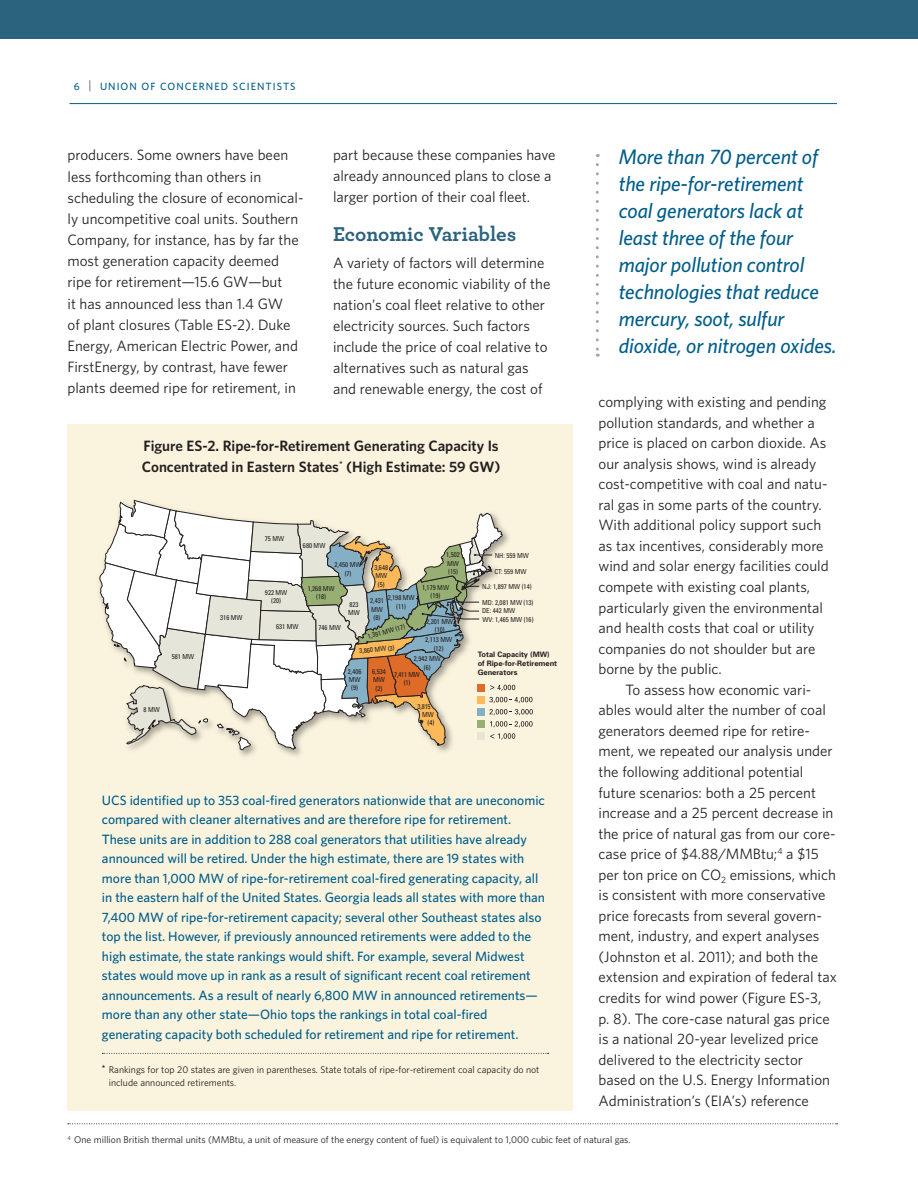
<style>
.page{position:relative;width:918px;height:1188px;background:#fff}
.page>*{position:absolute;margin:0;border:0;box-sizing:border-box;transform-origin:0 0}
.t1{font:italic 500 21px/27px "Whitney";letter-spacing:-.005em;color:#005d8a}
.t2{font:700 21px "Archer";color:#2b627e}
.t3{font:15px/20.5px "Whitney";color:#231f20}
.t4{font:600 15px/21px "Whitney";color:#231f20}
.t5{font:500 13.5px/19.5px "Whitney";color:#005d8a}
.t6{font:500 10.5px "Whitney";letter-spacing:.1em;color:#005d8a}
.t7{font:9.75px/12.8px "Whitney";color:#231f20}
.t8{font:700 7.5px/9px "Univers";color:#231f20}
.t9{font:condensed 6.9px/8.2px "Univers";color:#231f20;text-align:center}
</style>
<div class="page">
<hr style="left:69px;top:103px;width:768px;height:1px;background:#005d8a">
<div style="left:0;top:0;width:918px;height:39px;background:#2b627e"></div>
<svg style="left:68px;top:1123px;width:770px;height:1px"></svg>
<div style="left:68px;top:424px;width:505px;height:687px;background:#faf4df"></div>
<svg style="left:99px;top:500px;width:434px;height:250px"></svg>
<svg style="left:102px;top:1053px;width:447px;height:1px"></svg>
<svg style="left:596px;top:165px;width:3px;height:192px"></svg>
<p class="t6" style="left:74px;top:79px;width:7px">6</p>
<p class="t6" style="left:100px;top:80px;width:196px">Union of Concerned Scientists</p>
<h1 class="t1" style="left:619px;top:143px;width:219px">More than 70 percent of the ripe-for-retirement coal generators lack at least three of the four major pollution control technologies that reduce mercury, soot, sulfur dioxide, or nitrogen oxides.</h1>
<p class="t3" style="left:68px;top:145px;width:238px;line-height:21.1px">producers. Some owners have been less forthcoming than others in scheduling the closure of economical&shy;ly uncompetitive coal units. Southern Company, for instance, has by far the most generation capacity deemed ripe for retirement—15.6 GW—but<br>it has announced less than 1.4 GW<br>of plant closures (Table ES-2). Duke Energy, American Electric Power, and FirstEnergy, by contrast, have fewer plants deemed ripe for retirement, in</p>
<p class="t3" style="left:333px;top:145px;width:224px;line-height:21px">part because these companies have already announced plans to close a larger portion of their coal fleet.</p>
<h1 class="t2" style="left:333px;top:221px;width:185px">Economic Variables</h1>
<p class="t3" style="left:333px;top:252px;width:219px;line-height:21px">A variety of factors will determine the future economic viability of the nation’s coal fleet relative to other electricity sources. Such factors include the price of coal relative to alternatives such as natural gas and renewable energy, the cost of</p>
<p class="t3" style="left:598px;top:391px;width:232px">complying with existing and pending pollution standards, and whether a price is placed on carbon dioxide. As our analysis shows, wind is already cost-competitive with coal and natu&shy;ral gas in some parts of the country.<br>With additional policy support such as tax incentives, considerably more wind and solar energy facilities could compete with existing coal plants, particularly given the environmental and health costs that coal or utility companies do not shoulder but are borne by the public.</p>
<p class="t3" style="left:598px;top:679px;width:240px;text-indent:27px">To assess how economic vari&shy;ables would alter the number of coal generators deemed ripe for retire&shy;ment, we repeated our analysis under the following additional potential future scenarios: both a 25 percent increase and a 25 percent decrease in the price of natural gas from our core&shy;case price of $4.88/MMBtu;<sup>4</sup> a $15 per ton price on CO<sub>2</sub> emissions, which is consistent with more conservative price forecasts from several govern&shy;ment, industry, and expert analyses (Johnston et al. 2011); and both the extension and expiration of federal tax credits for wind power (Figure ES-3,<br>p. 8). The core-case natural gas price is a national 20-year levelized price delivered to the electricity sector based on the U.S. Energy Information Administration’s (EIA’s) reference</p>
<p class="t7" style="left:68px;top:1133px;width:565px"><sup>4</sup> One million British thermal units (MMBtu, a unit of measure of the energy content of fuel) is equivalent to 1,000 cubic feet of natural gas.</p>
<p class="t4" style="left:142px;top:435px;width:360px">Figure ES-2. Ripe-for-Retirement Generating Capacity Is<br>Concentrated in Eastern States<sup>*</sup> (High Estimate: 59 GW)</p>
<p class="t9" style="left:265px;top:535px;width:21px">75 MW</p>
<p class="t9" style="left:303px;top:541px;width:24px">680 MW</p>
<p class="t9" style="left:446px;top:551px;width:15px;text-align:left">1,502<br>MW (15)</p>
<p class="t9" style="left:495px;top:551px;width:36px">NH: 559 MW</p>
<p class="t9" style="left:335px;top:561px;width:29px">2,450 MW (7)</p>
<p class="t9" style="left:374px;top:563px;width:15px">3,648<br>MW (5)</p>
<p class="t9" style="left:482px;top:564px;width:51px;line-height:14.9px;text-align:left;text-indent:12px">CT: 559 MW<br>NJ: 1,897 MW (14)</p>
<p class="t9" style="left:482px;top:598px;width:53px;line-height:8.7px;text-align:left">MD: 2,081 MW (13)<br>DE: 442 MW<br>WV: 1,465 MW (16)</p>
<p class="t8" style="left:478px;top:650px;width:81px">Total Capacity (MW) of Ripe-for-Retirement<br>Generators</p>
<p class="t9" style="left:422px;top:583px;width:29px">1,179 MW (19)</p>
<p class="t9" style="left:308px;top:584px;width:29px">1,268 MW (18)</p>
<p class="t9" style="left:265px;top:588px;width:24px">922 MW (20)</p>
<p class="t9" style="left:276px;top:622px;width:24px">631 MW</p>
<p class="t9" style="left:370px;top:597px;width:15px">2,431<br>MW (8)</p>
<p class="t9" style="left:388px;top:594px;width:29px">2,198 MW (11)</p>
<p class="t9" style="left:348px;top:600px;width:13px;text-align:left">823<br>MW</p>
<p class="t9" style="left:220px;top:614px;width:24px">316 MW</p>
<p class="t9" style="left:426px;top:617px;width:29px">2,201 MW (10)</p>
<p class="t9" style="left:425px;top:636px;width:29px">2,113 MW (12)</p>
<p class="t9" style="left:414px;top:655px;width:29px">2,942 MW (6)</p>
<p class="t9" style="left:394px;top:670px;width:27px">7,411 MW (1)</p>
<p class="t9" style="left:418px;top:702px;width:15px">3,815</p>
<p class="t9" style="left:422px;top:710px;width:13px">MW</p>
<p class="t9" style="left:428px;top:719px;width:8px">(4)</p>
<p class="t9" style="left:367px;top:632px;width:40px;rotate:-15deg">1,391 MW (17)</p>
<p class="t9" style="left:318px;top:623px;width:24px">746 MW</p>
<p class="t9" style="left:359px;top:647px;width:37px;rotate:-5deg">3,860 MW (3)</p>
<p class="t9" style="left:172px;top:653px;width:24px">581 MW</p>
<p class="t9" style="left:348px;top:667px;width:15px">2,406<br>MW (9)</p>
<p class="t9" style="left:372px;top:667px;width:15px">6,534<br>MW (2)</p>
<p class="t9" style="left:144px;top:705px;width:18px">8 MW</p>
<p class="t5" style="left:102px;top:790px;width:444px">UCS identified up to 353 coal-fired generators nationwide that are uneconomic compared with cleaner alternatives and are therefore ripe for retirement.<br>These units are in addition to 288 coal generators that utilities have already announced will be retired. Under the high estimate, there are 19 states with more than 1,000 MW of ripe-for-retirement coal-fired generating capacity, all in the eastern half of the United States. Georgia leads all states with more than 7,400 MW of ripe-for-retirement capacity; several other Southeast states also top the list. However, if previously announced retirements were added to the high estimate, the state rankings would shift. For example, several Midwest states would move up in rank as a result of significant recent coal retirement announcements. As a result of nearly 6,800 MW in announced retirements— more than any other state—Ohio tops the rankings in total coal-fired generating capacity both scheduled for retirement and ripe for retirement.</p>
<p class="t7" style="left:109px;top:1063px;width:432px;text-indent:-7px"><sup>*</sup> Rankings for top 20 states are given in parentheses. State totals of ripe-for-retirement coal capacity do not include announced retirements.</p>
</div>
